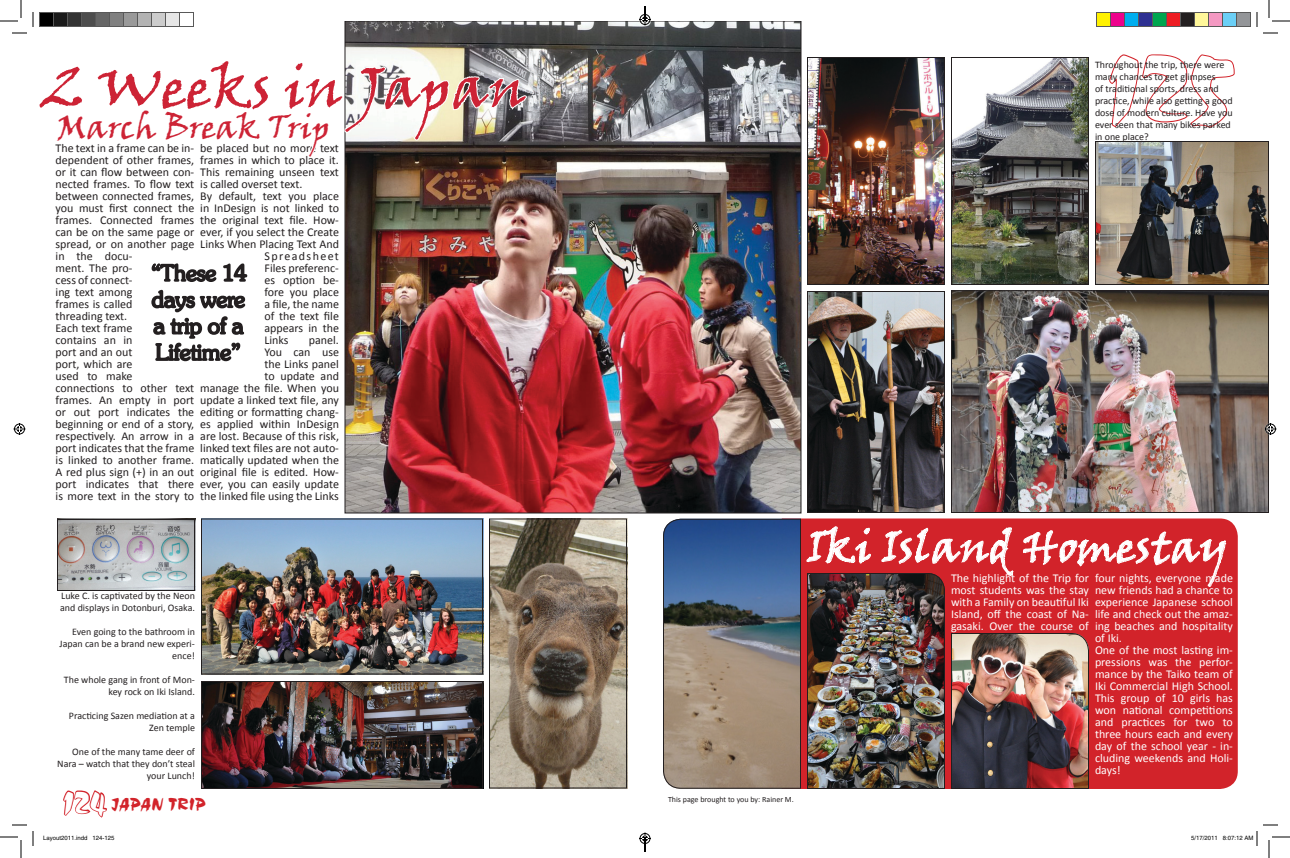
<style>
.page{position:relative;width:1290px;height:858px;background:#fff}
.page>*{position:absolute;margin:0;border:0;box-sizing:border-box;transform-origin:0 0}
.Headline{font:58px "Viner Hand ITC";color:#cd2335}
.Reverse_headline{font:44px "Viner Hand ITC";color:#fff}
.Secondary_Headline{font:33px "Viner Hand ITC";color:#cd2335}
.t1{font:18px "CALVIN";color:#d2232a}
.Body{font:12px/12px "Calibri";color:#231f20}
.Reverse_Body{font:12px/12px "Calibri";color:#fff;text-align:justify}
.Body-2{font:12px "Calibri";letter-spacing:.115em;color:#231f20}
.t2{font:10px/12px "Calibri";color:#231f20;text-align:right}
.Body-3{font:8px "Calibri";color:#231f20}
.t3{font:6px "Helvetica";color:#000}
</style>
<div class="page">
<svg style="left:1227px;top:519px;width:11px;height:269px;fill:#d2232a"></svg>
<img style="left:809px;top:59px;width:134px;height:224px">
<div style="left:807px;top:57px;width:138px;height:228px;border:1px solid #231f20"></div>
<img style="left:953px;top:59px;width:134px;height:224px">
<div style="left:951px;top:57px;width:138px;height:228px;border:1px solid #231f20"></div>
<img style="left:809px;top:293px;width:134px;height:218px">
<div style="left:807px;top:291px;width:138px;height:222px;border:1px solid #231f20"></div>
<img style="left:491px;top:520px;width:134px;height:266px">
<div style="left:489px;top:518px;width:138px;height:270px;border:1px solid #231f20"></div>
<img style="left:953px;top:292px;width:314px;height:219px">
<div style="left:951px;top:290px;width:318px;height:223px;border:1px solid #231f20"></div>
<img style="left:1097px;top:143px;width:170px;height:140px">
<div style="left:1095px;top:141px;width:174px;height:144px;border:1px solid #231f20"></div>
<img style="left:203px;top:520px;width:278px;height:152px">
<div style="left:201px;top:518px;width:282px;height:156px;border:1px solid #231f20"></div>
<img style="left:203px;top:683px;width:278px;height:104px">
<div style="left:201px;top:681px;width:282px;height:108px;border:1px solid #231f20"></div>
<img style="left:59px;top:521px;width:134px;height:68px">
<div style="left:57px;top:519px;width:138px;height:72px;border:1px solid #231f20"></div>
<img style="left:346px;top:23px;width:454px;height:489px">
<img style="left:663px;top:518px;width:564px;height:271px">
<svg style="left:151px;top:263px;width:97px;height:99px"></svg>
<svg style="left:0;top:0;width:528px;height:179px"></svg>
<svg style="left:0;top:824px;width:34px;height:34px"></svg>
<svg style="left:1256px;top:0;width:34px;height:34px"></svg>
<svg style="left:14px;top:423px;width:12px;height:12px"></svg>
<svg style="left:1264px;top:423px;width:12px;height:12px"></svg>
<div style="left:40px;top:12px;width:14px;height:14px;background:#000"></div>
<div style="left:39px;top:12px;width:15px;height:15px;border:1px solid #595959"></div>
<div style="left:54px;top:12px;width:14px;height:14px;background:#1a1a1a"></div>
<div style="left:53px;top:12px;width:15px;height:15px;border:1px solid #595959"></div>
<div style="left:68px;top:12px;width:14px;height:14px;background:#333"></div>
<div style="left:67px;top:12px;width:15px;height:15px;border:1px solid #595959"></div>
<div style="left:82px;top:12px;width:14px;height:14px;background:#4d4d4d"></div>
<div style="left:81px;top:12px;width:15px;height:15px;border:1px solid #595959"></div>
<div style="left:96px;top:12px;width:14px;height:14px;background:#666"></div>
<div style="left:95px;top:12px;width:15px;height:15px;border:1px solid #595959"></div>
<div style="left:110px;top:12px;width:14px;height:14px;background:#808080"></div>
<div style="left:109px;top:12px;width:15px;height:15px;border:1px solid #595959"></div>
<div style="left:124px;top:12px;width:14px;height:14px;background:#999"></div>
<div style="left:123px;top:12px;width:15px;height:15px;border:1px solid #595959"></div>
<div style="left:138px;top:12px;width:14px;height:14px;background:#b3b3b3"></div>
<div style="left:137px;top:12px;width:15px;height:15px;border:1px solid #595959"></div>
<div style="left:152px;top:12px;width:14px;height:14px;background:#ccc"></div>
<div style="left:151px;top:12px;width:15px;height:15px;border:1px solid #595959"></div>
<div style="left:166px;top:12px;width:14px;height:14px;background:#e6e6e6"></div>
<div style="left:165px;top:12px;width:15px;height:15px;border:1px solid #595959"></div>
<div style="left:180px;top:12px;width:14px;height:14px;background:#fff"></div>
<div style="left:179px;top:12px;width:15px;height:15px;border:1px solid #595959"></div>
<div style="left:1096px;top:12px;width:14px;height:14px;background:#fff101"></div>
<div style="left:1096px;top:12px;width:15px;height:15px;border:1px solid #595959"></div>
<div style="left:1110px;top:12px;width:14px;height:14px;background:#ed028c"></div>
<div style="left:1110px;top:12px;width:15px;height:15px;border:1px solid #595959"></div>
<div style="left:1124px;top:12px;width:14px;height:14px;background:#00aeef"></div>
<div style="left:1124px;top:12px;width:15px;height:15px;border:1px solid #595959"></div>
<div style="left:1138px;top:12px;width:14px;height:14px;background:#2e3092"></div>
<div style="left:1138px;top:12px;width:15px;height:15px;border:1px solid #595959"></div>
<div style="left:1152px;top:12px;width:14px;height:14px;background:#00a54f"></div>
<div style="left:1152px;top:12px;width:15px;height:15px;border:1px solid #595959"></div>
<div style="left:1166px;top:12px;width:14px;height:14px;background:#ee1d23"></div>
<div style="left:1166px;top:12px;width:15px;height:15px;border:1px solid #595959"></div>
<div style="left:1180px;top:12px;width:14px;height:14px;background:#231f20"></div>
<div style="left:1180px;top:12px;width:15px;height:15px;border:1px solid #595959"></div>
<div style="left:1194px;top:12px;width:14px;height:14px;background:#fff79a"></div>
<div style="left:1194px;top:12px;width:15px;height:15px;border:1px solid #595959"></div>
<div style="left:1208px;top:12px;width:14px;height:14px;background:#f499c2"></div>
<div style="left:1208px;top:12px;width:15px;height:15px;border:1px solid #595959"></div>
<div style="left:1222px;top:12px;width:14px;height:14px;background:#6bcff6"></div>
<div style="left:1222px;top:12px;width:15px;height:15px;border:1px solid #595959"></div>
<div style="left:1236px;top:12px;width:14px;height:14px;background:#939598"></div>
<div style="left:1236px;top:12px;width:15px;height:15px;border:1px solid #595959"></div>
<svg style="left:1256px;top:824px;width:34px;height:34px"></svg>
<svg style="left:639px;top:6px;width:12px;height:20px"></svg>
<svg style="left:639px;top:832px;width:12px;height:20px"></svg>
<svg style="left:63px;top:790px;width:44px;height:28px"></svg>
<svg style="left:1109px;top:54px;width:126px;height:74px"></svg>
<p class="Headline" style="left:44px;top:51px;width:485px">2 Weeks in Japan</p>
<p class="Secondary_Headline" style="left:57px;top:106px;width:275px">March Break Trip</p>
<p class="Body" style="left:56px;top:142px;width:140px">The text in a frame can be in&shy;dependent of other frames, or it can flow between con&shy;nected frames. To flow text between connected frames, you must first connect the frames. Connected frames can be on the same page or spread, or on another page in the docu-<br>ment. The pro-<br>cess of connect-<br>ing text among<br>frames is called<br>threading text.</p>
<p class="Body" style="left:56px;top:322px;width:140px">Each text frame<br>contains an in<br>port and an out<br>port, which are<br>used to make connections to other text frames. An empty in port or out port indicates the beginning or end of a story, respectively. An arrow in a port indicates that the frame is linked to another frame.<br>A red plus sign (+) in an out port indicates that there is more text in the story to</p>
<p class="Body" style="left:200px;top:142px;width:140px;text-align:justify">be placed but no more text frames in which to place it.<br>This remaining unseen text is called overset text.</p>
<p class="Body" style="left:200px;top:190px;width:140px">By default, text you place</p>
<p class="Body" style="left:200px;top:202px;width:140px">in InDesign is not linked to</p>
<p class="Body" style="left:200px;top:214px;width:140px">the original text file. How-</p>
<p class="Body" style="left:200px;top:226px;width:140px">ever, if you select the Create</p>
<p class="Body" style="left:200px;top:238px;width:140px">Links When Placing Text And</p>
<p class="Body-2" style="left:264px;top:249px;width:76px">Spreadsheet</p>
<p class="Body" style="left:264px;top:262px;width:76px">Files preferenc-</p>
<p class="Body" style="left:264px;top:274px;width:76px">es option be-</p>
<p class="Body" style="left:264px;top:286px;width:76px">fore you place</p>
<p class="Body" style="left:264px;top:298px;width:76px">a file, the name</p>
<p class="Body" style="left:264px;top:310px;width:76px">of the text file</p>
<p class="Body" style="left:264px;top:322px;width:76px">appears in the</p>
<p class="Body" style="left:264px;top:334px;width:26px">Links</p>
<p class="Body" style="left:200px;top:334px;width:140px;text-align:right">panel.<br>You can use<br>the Links panel<br>to update and<br>manage the file. When you update a linked text file, any editing or formatting chang&shy;es applied within InDesign are lost. Because of this risk, linked text files are not auto&shy;matically updated when the original file is edited. How&shy;ever, you can easily update the linked file using the Links</p>
<p class="t2" style="left:60px;top:589px;width:136px;text-align:left">Luke C. is captivated by the Neon and displays in Dotonburi, Osaka.</p>
<p class="t2" style="left:60px;top:625px;width:137px">Even going to the bathroom in<br>Japan can be a brand new experi&shy;ence!</p>
<p class="t2" style="left:64px;top:673px;width:133px">The whole gang in front of Mon&shy;key rock on Iki Island.</p>
<p class="t2" style="left:69px;top:709px;width:128px">Practicing Sazen mediation at a<br>Zen temple</p>
<p class="t2" style="left:57px;top:745px;width:139px">One of the many tame deer of<br>Nara – watch that they don’t steal your Lunch!</p>
<p class="t1" style="left:111px;top:794px;width:97px">JAPAN TRIP</p>
<p class="t2" style="left:1095px;top:58px;width:139px;text-align:left">Throughout the trip, there were many chances to get glimpses<br>of traditional sports, dress and practice, while also getting a good dose of modern culture. Have you ever seen that many bikes parked in one place?</p>
<p class="Body-3" style="left:668px;top:794px;width:127px">This page brought to you by: Rainer M.</p>
<p class="Reverse_headline" style="left:807px;top:519px;width:423px">Iki Island Homestay</p>
<p class="Reverse_Body" style="left:951px;top:572px;width:140px">The highlight of the Trip for most students was the stay with a Family on beautiful Iki Island, off the coast of Na&shy;gasaki. Over the course of</p>
<p class="Reverse_Body" style="left:1095px;top:572px;width:139px">four nights, everyone made new friends had a chance to experience Japanese school life and check out the amaz&shy;ing beaches and hospitality of Iki.</p>
<p class="Reverse_Body" style="left:1095px;top:644px;width:140px">One of the most lasting im&shy;pressions was the perfor&shy;mance by the Taiko team of Iki Commercial High School.<br>This group of 10 girls has won national competitions and practices for two to three hours each and every day of the school year - in&shy;cluding weekends and Holi&shy;days!</p>
<p class="t3" style="left:43px;top:834px;width:73px">Layout2011.indd 124-125</p>
<p class="t3" style="left:1191px;top:834px;width:64px">5/17/2011 8:07:12 AM</p>
</div>
